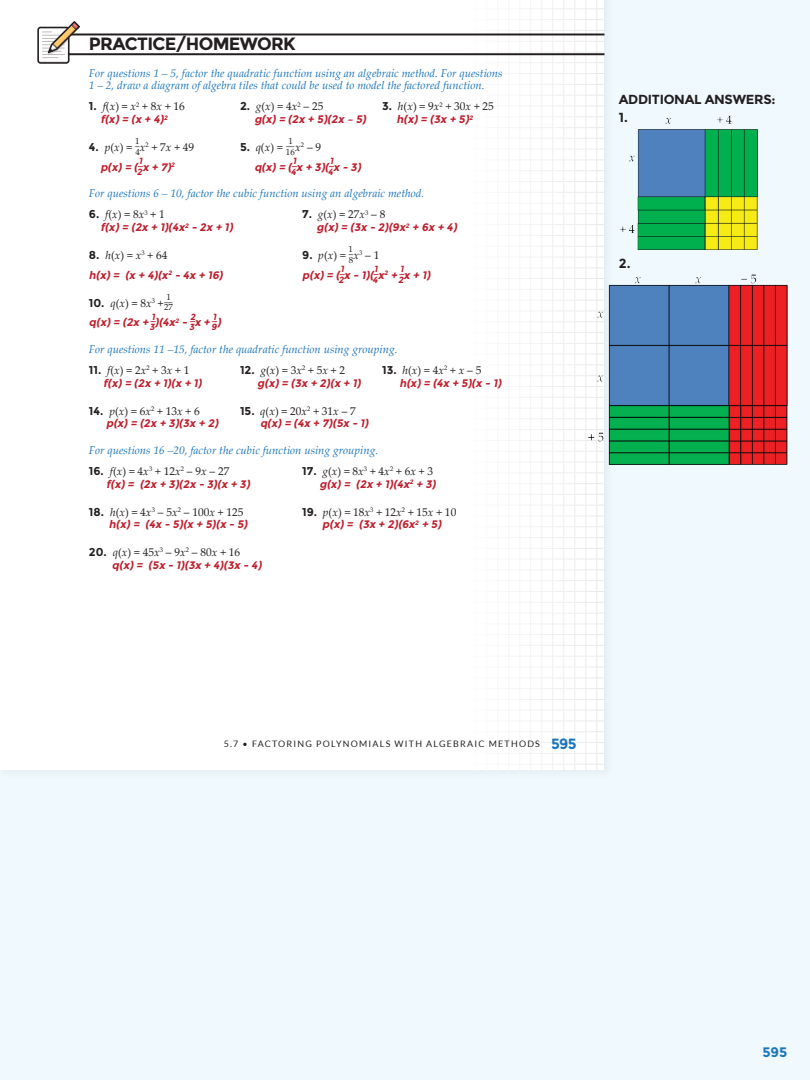
<style>
.page{position:relative;width:810px;height:1080px;background:#eff9fe}
.page>*{position:absolute;margin:0;border:0;box-sizing:border-box;transform-origin:0 0}
.t1{font:700 17.75px "Montserrat";letter-spacing:-.04em;color:#231f20}
.t2{font:700 13.75px "Montserrat";color:#1d76bc}
.Sidebar_Answer_Headi{font:700 13.12px "Montserrat";letter-spacing:-.02em;color:#231f20}
.Sidebar_Answer_Body{font:700 13.12px "Montserrat";color:#231f20}
.t3{font:11.38px "Palatino Linotype";color:#231f20}
.t4{font:italic 11.38px/12.9px "Palatino Linotype";color:#1d76bc}
.t5{font:italic 700 10.88px "Montserrat";color:#bf1e2d}
.t6{font:8.88px "Lato";letter-spacing:.14em;color:#231f20}
.t7{font:italic 700 8.88px "Montserrat";color:#bf1e2d}
.t8{font:8.88px/10.9px "Palatino Linotype";color:#231f20}
.s1{font-family:"Montserrat";font-weight:700}
.s2{font-style:italic}
.s3{font-family:"Montserrat";font-weight:700;font-size:14.88px;color:#1d76bc}
</style>
<div class="page">
<div style="left:0;top:0;width:614px;height:780px;background:#ebf4f9"></div>
<div style="left:0;top:0;width:604px;height:770px;background:#fff"></div>
<svg style="left:465px;top:0;width:139px;height:771px"></svg>
<hr style="left:58px;top:33px;width:546px;height:2px;background:#231f20">
<hr style="left:58px;top:53px;width:546px;height:2px;background:#231f20">
<svg style="left:37px;top:21px;width:43px;height:43px"></svg>
<img style="left:585px;top:268px;width:203px;height:196px">
<img style="left:620px;top:115px;width:138px;height:134px">
<h1 class="t1" style="left:89px;top:34px;width:209px">PRACTICE/HOMEWORK</h1>
<p class="t4" style="left:89px;top:66px;width:415px">For questions 1 – 5, factor the quadratic function using an algebraic method. For questions<br>1 – 2, draw a diagram of algebra tiles that could be used to model the factored function.</p>
<p class="t3" style="left:89px;top:98px;width:98px"><span class="s1">1.</span> <span class="s2">f</span>(<span class="s2">x</span>) = <span class="s2">x</span><sup>2</sup> + 8<span class="s2">x</span> + 16</p>
<p class="t3" style="left:240px;top:98px;width:85px"><span class="s1">2.</span> <span class="s2">g</span>(<span class="s2">x</span>) = 4<span class="s2">x</span><sup>2</sup> – 25</p>
<p class="t3" style="left:382px;top:98px;width:113px"><span class="s1">3.</span> <span class="s2">h</span>(<span class="s2">x</span>) = 9<span class="s2">x</span><sup>2</sup> + 30<span class="s2">x</span> + 25</p>
<p class="t5" style="left:100px;top:113px;width:70px">f(x)= (x + 4)<sup>2</sup></p>
<p class="t5" style="left:254px;top:113px;width:116px">g(x)= (2x + 5)(2x – 5)</p>
<p class="t5" style="left:397px;top:113px;width:79px">h(x)= (3x + 5)<sup>2</sup></p>
<p class="t3" style="left:89px;top:139px;width:107px"><span class="s1">4.</span> <span class="s2">p</span>(<span class="s2">x</span>) = <sub>4</sub><span class="s2">x</span><sup>2</sup> + 7<span class="s2">x</span> + 49</p>
<p class="t8" style="left:135px;top:135px;width:6px">1</p>
<p class="t8" style="left:135px;top:140px;width:6px">–</p>
<p class="t3" style="left:240px;top:139px;width:57px"><span class="s1">5.</span> <span class="s2">q</span>(<span class="s2">x</span>) = <sup>—</sup></p>
<p class="t8" style="left:286px;top:135px;width:37px">1<br>16<sup>x</sup><sup>2</sup> <sup>–</sup> <sup>9</sup></p>
<p class="t7" style="left:139px;top:155px;width:7px">1</p>
<p class="t7" style="left:137px;top:160px;width:10px">—</p>
<p class="t7" style="left:293px;top:155px;width:7px">1</p>
<p class="t7" style="left:291px;top:160px;width:10px">—</p>
<p class="t7" style="left:330px;top:155px;width:7px">1</p>
<p class="t7" style="left:328px;top:160px;width:10px">—</p>
<p class="t5" style="left:328px;top:160px;width:37px"><sub>4</sub>x - 3)</p>
<p class="t4" style="left:89px;top:187px;width:337px">For questions 6 – 10, factor the cubic function using an algebraic method.</p>
<p class="t3" style="left:89px;top:206px;width:77px"><span class="s1">6.</span> <span class="s2">f</span>(<span class="s2">x</span>) = 8<span class="s2">x</span><sup>3</sup> + 1</p>
<p class="t3" style="left:302px;top:206px;width:85px"><span class="s1">7.</span> <span class="s2">g</span>(<span class="s2">x</span>) = 27<span class="s2">x</span><sup>3</sup> – 8</p>
<p class="t5" style="left:100px;top:221px;width:136px">f(x)= (2x + 1)(4x<sup>2</sup> - 2x + 1)</p>
<p class="t5" style="left:317px;top:221px;width:144px">g(x)= (3x - 2)(9x<sup>2</sup> + 6x + 4)</p>
<p class="t3" style="left:89px;top:247px;width:80px"><span class="s1">8.</span> <span class="s2">h</span>(<span class="s2">x</span>) = <span class="s2">x</span><sup>3</sup> + 64</p>
<p class="t3" style="left:302px;top:247px;width:79px"><span class="s1">9.</span> <span class="s2">p</span>(<span class="s2">x</span>) = <sub>8</sub><span class="s2">x</span><sup>3</sup> – 1</p>
<p class="t5" style="left:100px;top:160px;width:41px">p(x)= (</p>
<p class="t5" style="left:137px;top:160px;width:41px"><sub>2</sub>x + 7)<sup>2</sup></p>
<p class="t5" style="left:254px;top:160px;width:41px">q(x)= (</p>
<p class="t5" style="left:291px;top:160px;width:42px"><sub>4</sub>x + 3)(</p>
<p class="t8" style="left:349px;top:243px;width:6px">1</p>
<p class="t8" style="left:349px;top:248px;width:6px">–</p>
<p class="t7" style="left:340px;top:264px;width:7px">1</p>
<p class="t7" style="left:339px;top:268px;width:10px">—</p>
<p class="t7" style="left:374px;top:264px;width:7px">1</p>
<p class="t7" style="left:373px;top:268px;width:10px">—</p>
<p class="t7" style="left:400px;top:264px;width:7px">1</p>
<p class="t7" style="left:398px;top:268px;width:10px">—</p>
<p class="t5" style="left:89px;top:269px;width:138px">h(x)= (x + 4)(x<sup>2</sup> - 4x + 16)</p>
<p class="t5" style="left:302px;top:269px;width:41px">p(x)= (</p>
<p class="t5" style="left:339px;top:269px;width:39px"><sub>2</sub>x - 1)(</p>
<p class="t5" style="left:373px;top:269px;width:62px"><sub>4</sub>x<sup>2</sup> +<sub>2</sub>x + 1)</p>
<p class="t8" style="left:164px;top:291px;width:10px">1<br>27</p>
<p class="t5" style="left:89px;top:316px;width:125px">q(x) = (2x +<sub>3</sub>)(4x<sup>2</sup> - <sub>3</sub>x +</p>
<p class="t3" style="left:89px;top:295px;width:87px"><span class="s1">10.</span> <span class="s2">q</span>(<span class="s2">x</span>) = 8<span class="s2">x</span><sup>3</sup> + <sup>—</sup></p>
<p class="t7" style="left:190px;top:311px;width:9px">2</p>
<p class="t7" style="left:189px;top:316px;width:10px">—</p>
<p class="t7" style="left:151px;top:311px;width:7px">1</p>
<p class="t7" style="left:150px;top:316px;width:10px">—</p>
<p class="t7" style="left:213px;top:311px;width:7px">1</p>
<p class="t7" style="left:211px;top:316px;width:10px">—</p>
<p class="t7" style="left:211px;top:322px;width:14px">9<sup>)</sup></p>
<p class="t4" style="left:89px;top:342px;width:310px">For questions 11 –15, factor the quadratic function using grouping.</p>
<p class="t3" style="left:89px;top:362px;width:102px"><span class="s1">11.</span> <span class="s2">f</span>(<span class="s2">x</span>) = 2<span class="s2">x</span><sup>2</sup> + 3<span class="s2">x</span> + 1</p>
<p class="t3" style="left:240px;top:362px;width:107px"><span class="s1">12.</span> <span class="s2">g</span>(<span class="s2">x</span>) = 3<span class="s2">x</span><sup>2</sup> + 5<span class="s2">x</span> + 2</p>
<p class="t3" style="left:382px;top:362px;width:101px"><span class="s1">13.</span> <span class="s2">h</span>(<span class="s2">x</span>) = 4<span class="s2">x</span><sup>2</sup> + <span class="s2">x</span> – 5</p>
<p class="t5" style="left:103px;top:377px;width:102px">f(x)= (2x + 1)(x + 1)</p>
<p class="t5" style="left:257px;top:377px;width:107px">g(x)= (3x + 2)(x + 1)</p>
<p class="t5" style="left:399px;top:377px;width:106px">h(x)= (4x + 5)(x - 1)</p>
<p class="t3" style="left:89px;top:403px;width:112px"><span class="s1">14.</span> <span class="s2">p</span>(<span class="s2">x</span>) = 6<span class="s2">x</span><sup>2</sup> + 13<span class="s2">x</span> + 6</p>
<p class="t3" style="left:240px;top:403px;width:117px"><span class="s1">15.</span> <span class="s2">q</span>(<span class="s2">x</span>) = 20<span class="s2">x</span><sup>2</sup> + 31<span class="s2">x</span> – 7</p>
<p class="t5" style="left:106px;top:417px;width:116px">p(x)= (2x + 3)(3x + 2)</p>
<p class="t5" style="left:260px;top:417px;width:112px">q(x)= (4x + 7)(5x - 1)</p>
<p class="t4" style="left:89px;top:443px;width:291px">For questions 16 –20, factor the cubic function using grouping.</p>
<p class="t3" style="left:89px;top:463px;width:142px"><span class="s1">16.</span> <span class="s2">f</span>(<span class="s2">x</span>) = 4<span class="s2">x</span><sup>3</sup> + 12<span class="s2">x</span><sup>2</sup> – 9<span class="s2">x</span> – 27</p>
<p class="t3" style="left:302px;top:463px;width:132px"><span class="s1">17.</span> <span class="s2">g</span>(<span class="s2">x</span>) = 8<span class="s2">x</span><sup>3</sup> + 4<span class="s2">x</span><sup>2</sup> + 6<span class="s2">x</span> + 3</p>
<p class="t5" style="left:106px;top:478px;width:148px">f(x)= (2x + 3)(2x - 3)(x + 3)</p>
<p class="t5" style="left:319px;top:478px;width:120px">g(x)= (2x + 1)(4x<sup>2</sup> + 3)</p>
<p class="t3" style="left:89px;top:504px;width:156px"><span class="s1">18.</span> <span class="s2">h</span>(<span class="s2">x</span>) = 4<span class="s2">x</span><sup>3</sup> – 5<span class="s2">x</span><sup>2</sup> – 100<span class="s2">x</span> + 125</p>
<p class="t3" style="left:302px;top:504px;width:156px"><span class="s1">19.</span> <span class="s2">p</span>(<span class="s2">x</span>) = 18<span class="s2">x</span><sup>3</sup> + 12<span class="s2">x</span><sup>2</sup> + 15<span class="s2">x</span> + 10</p>
<p class="t5" style="left:109px;top:518px;width:142px">h(x)= (4x - 5)(x + 5)(x - 5)</p>
<p class="t5" style="left:322px;top:518px;width:123px">p(x)= (3x + 2)(6x<sup>2</sup> + 5)</p>
<p class="t3" style="left:89px;top:544px;width:153px"><span class="s1">20.</span> <span class="s2">q</span>(<span class="s2">x</span>) = 45<span class="s2">x</span><sup>3</sup> – 9<span class="s2">x</span><sup>2</sup> – 80<span class="s2">x</span> + 16</p>
<p class="t5" style="left:112px;top:559px;width:154px">q(x)= (5x - 1)(3x + 4)(3x - 4)</p>
<p class="Sidebar_Answer_Headi" style="left:619px;top:91px;width:158px">ADDITIONAL ANSWERS:</p>
<p class="Sidebar_Answer_Body" style="left:619px;top:109px;width:11px">1.</p>
<p class="Sidebar_Answer_Body" style="left:619px;top:255px;width:13px">2.</p>
<p class="t6" style="left:224px;top:739px;width:355px">5.7 • FACTORING POLYNOMIALS WITH ALGEBRAIC METHODS <span class="s3">595</span></p>
<p class="t2" style="left:762px;top:1043px;width:27px">595</p>
</div>
